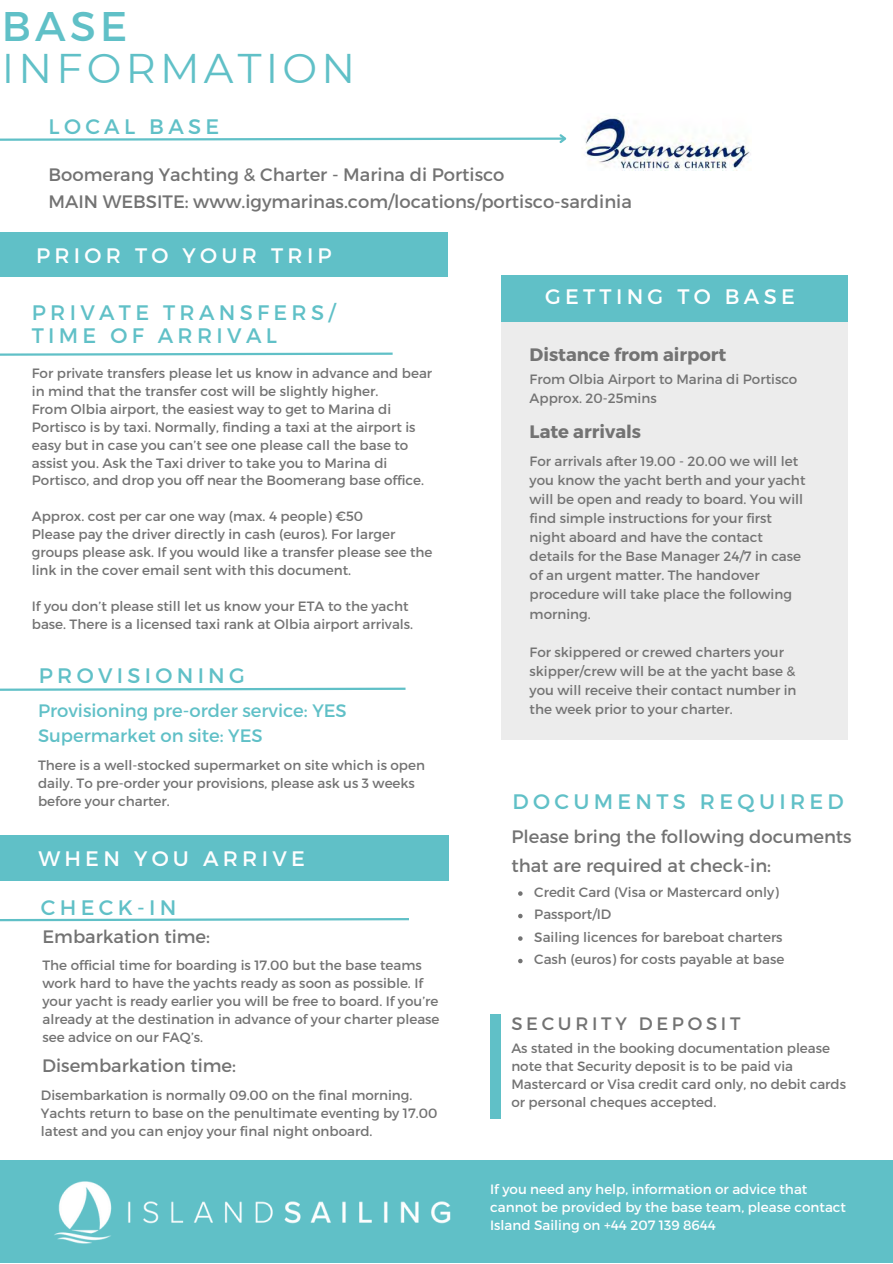
<style>
.page{position:relative;width:893px;height:1264px;background:#fff}
.page>*{position:absolute;margin:0;border:0;box-sizing:border-box;transform-origin:0 0}
.t1{font:41.4px "Montserrat";letter-spacing:.1em;color:#60c0c7}
.t2{font:21px/23.5px "Montserrat";letter-spacing:.205em;color:#60c0c7}
.t3{font:21px "Montserrat";letter-spacing:.205em;color:#fefeff}
.t4{font:21px "Montserrat";letter-spacing:.205em;color:#fff}
.t5{font:18px/29.2px "Montserrat";color:#737373}
.t6{font:18px "Montserrat";color:#60c0c7}
.t7{font:700 18px "Montserrat";color:#737373}
.t8{font:18px "Montserrat";letter-spacing:.205em;color:#737373}
.t9{font:13.5px/18px "Montserrat";color:#737373}
.t10{font:13.5px/18px "Montserrat";color:#fefeff}
</style>
<div class="page">
<div style="left:501px;top:314px;width:346px;height:426px;background:#ececec"></div>
<div style="left:501px;top:275px;width:347px;height:47px;background:#60c0c7"></div>
<svg style="left:0;top:134px;width:567px;height:9px"></svg>
<svg style="left:0;top:918px;width:409px;height:4px"></svg>
<div style="left:0;top:836px;width:449px;height:44px;background:#60c0c7"></div>
<div style="left:490px;top:1014px;width:11px;height:104px;background:#60c0c7"></div>
<div style="left:0;top:1160px;width:892px;height:102px;background:#60c0c7"></div>
<div style="left:0;top:232px;width:447px;height:44px;background:#60c0c7"></div>
<svg style="left:0;top:352px;width:393px;height:4px"></svg>
<svg style="left:0;top:687px;width:406px;height:4px"></svg>
<img style="left:54px;top:1181px;width:397px;height:63px">
<svg style="left:518px;top:891px;width:4px;height:4px"></svg>
<svg style="left:518px;top:913px;width:4px;height:5px"></svg>
<svg style="left:518px;top:936px;width:4px;height:4px"></svg>
<svg style="left:518px;top:958px;width:4px;height:5px"></svg>
<img style="left:584px;top:116px;width:167px;height:55px">
<h1 class="t1" style="left:2px;top:0;width:127px">BASE</h1>
<h1 class="t1" style="left:2px;top:43px;width:355px">INFORMATION</h1>
<h2 class="t2" style="left:49px;top:114px;width:172px">LOCAL BASE</h2>
<h3 class="t5" style="left:49px;top:159px;width:457px">Boomerang Yachting &amp; Charter - Marina di Portisco</h3>
<h3 class="t5" style="left:49px;top:186px;width:585px">MAIN WEBSITE: www.igymarinas.com/locations/portisco-sardinia</h3>
<h2 class="t3" style="left:36px;top:242px;width:297px">PRIOR TO YOUR TRIP</h2>
<h2 class="t2" style="left:32px;top:299px;width:305px">PRIVATE TRANSFERS/<br>TIME OF ARRIVAL</h2>
<p class="t9" style="left:32px;top:363px;width:402px">For private transfers please let us know in advance and bear in mind that the transfer cost will be slightly higher.<br>From Olbia airport, the easiest way to get to Marina di Portisco is by taxi. Normally, finding a taxi at the airport is easy but in case you can’t see one please call the base to assist you. Ask the Taxi driver to take you to Marina di Portisco, and drop you off near the Boomerang base office.</p>
<p class="t9" style="left:32px;top:507px;width:402px">Approx. cost per car one way (max. 4 people) €50<br>Please pay the driver directly in cash (euros). For larger groups please ask. If you would like a transfer please see the link in the cover email sent with this document.</p>
<p class="t9" style="left:32px;top:597px;width:383px">If you don’t please still let us know your ETA to the yacht base. There is a licensed taxi rank at Olbia airport arrivals.</p>
<h2 class="t2" style="left:39px;top:662px;width:208px">PROVISIONING</h2>
<h3 class="t6" style="left:38px;top:698px;width:310px">Provisioning pre-order service: YES</h3>
<h3 class="t6" style="left:38px;top:724px;width:226px">Supermarket on site: YES</h3>
<p class="t9" style="left:38px;top:756px;width:388px">There is a well-stocked supermarket on site which is open daily. To pre-order your provisions, please ask us 3 weeks before your charter.</p>
<h2 class="t3" style="left:38px;top:844px;width:268px">WHEN YOU ARRIVE</h2>
<h2 class="t2" style="left:41px;top:894px;width:137px">CHECK-IN</h2>
<h3 class="t5" style="left:42px;top:920px;width:169px">Embarkation time:</h3>
<p class="t9" style="left:42px;top:955px;width:398px">The official time for boarding is 17.00 but the base teams work hard to have the yachts ready as soon as possible. If your yacht is ready earlier you will be free to board. If you’re already at the destination in advance of your charter please see advice on our FAQ’s.</p>
<h3 class="t5" style="left:42px;top:1050px;width:195px">Disembarkation time:</h3>
<p class="t9" style="left:41px;top:1085px;width:398px">Disembarkation is normally 09.00 on the final morning.<br>Yachts return to base on the penultimate eventing by 17.00 latest and you can enjoy your final night onboard.</p>
<h2 class="t4" style="left:545px;top:283px;width:251px">GETTING TO BASE</h2>
<h3 class="t7" style="left:529px;top:342px;width:198px">Distance from airport</h3>
<p class="t9" style="left:529px;top:369px;width:269px;line-height:19px">From Olbia Airport to Marina di Portisco<br>Approx. 20-25mins</p>
<h3 class="t7" style="left:529px;top:419px;width:113px">Late arrivals</h3>
<p class="t9" style="left:529px;top:450px;width:277px;line-height:19px">For arrivals after 19.00 - 20.00 we will let you know the yacht berth and your yacht will be open and ready to board. You will find simple instructions for your first night aboard and have the contact details for the Base Manager 24/7 in case of an urgent matter. The handover procedure will take place the following morning.</p>
<p class="t9" style="left:529px;top:641px;width:268px;line-height:19px">For skippered or crewed charters your skipper/crew will be at the yacht base &amp; you will receive their contact number in the week prior to your charter.</p>
<h2 class="t2" style="left:512px;top:788px;width:333px">DOCUMENTS REQUIRED</h2>
<h3 class="t5" style="left:511px;top:821px;width:342px">Please bring the following documents that are required at check-in:</h3>
<p class="t9" style="left:534px;top:880px;width:251px;line-height:22.5px">Credit Card (Visa or Mastercard only)<br>Passport/ID<br>Sailing licences for bareboat charters<br>Cash (euros) for costs payable at base</p>
<h3 class="t8" style="left:511px;top:1012px;width:230px">SECURITY DEPOSIT</h3>
<p class="t9" style="left:511px;top:1038px;width:336px">As stated in the booking documentation please note that Security deposit is to be paid via Mastercard or Visa credit card only, no debit cards or personal cheques accepted.</p>
<p class="t10" style="left:490px;top:1179px;width:357px">If you need any help, information or advice that cannot be provided by the base team, please contact<br>Island Sailing on +44 207 139 8644</p>
</div>
